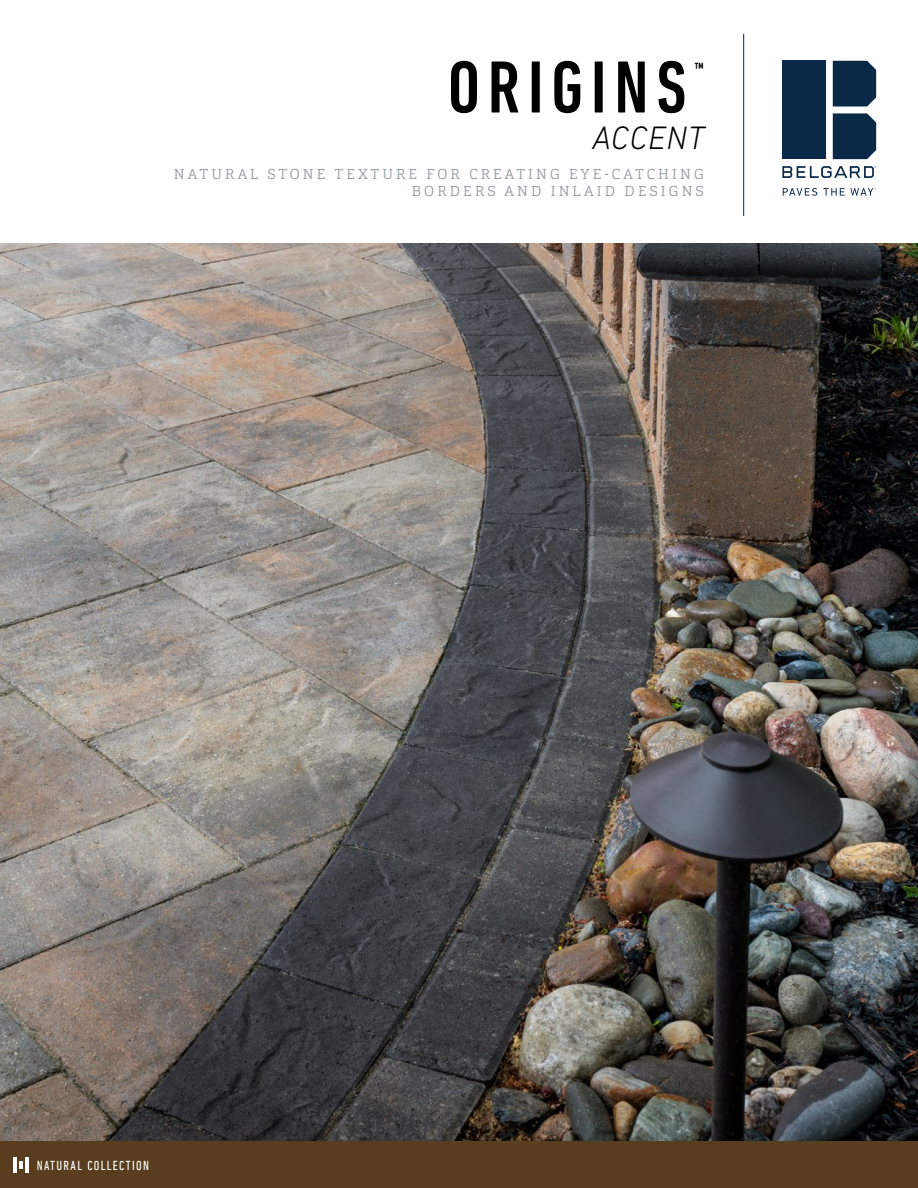
<style>
.page{position:relative;width:918px;height:1188px;background:#fff}
.page>*{position:absolute;margin:0;border:0;box-sizing:border-box;transform-origin:0 0}
.t1{font:500 condensed 75px "DIN Next LT Pro";letter-spacing:.1em;color:#000}
.t2{font:italic 300 33px "DIN Next LT Pro";letter-spacing:.02em;color:#000}
.t3{font:500 condensed 14.85px "DIN Next LT Pro";color:#000}
.t4{font:300 14.25px/18px "Cargan";letter-spacing:.215em;color:#959b9f;text-align:right}
.t5{font:condensed 13.35px "DIN Next LT Pro";letter-spacing:.1em;color:#fff}
</style>
<div class="page">
<hr style="left:743px;top:34px;width:1px;height:182px;background:#0a2947">
<div style="left:833px;top:61px;width:43px;height:46px;background:#0a2947"></div>
<div style="left:833px;top:113px;width:43px;height:46px;background:#0a2947"></div>
<div style="left:782px;top:61px;width:44px;height:98px;background:#0a2947"></div>
<svg style="left:782px;top:166px;width:94px;height:12px"></svg>
<svg style="left:783px;top:188px;width:34px;height:8px"></svg>
<svg style="left:823px;top:188px;width:53px;height:8px"></svg>
<div style="left:0;top:1141px;width:918px;height:47px;background:#583e1e"></div>
<hr style="left:14px;top:1158px;width:3px;height:15px;background:#fff">
<hr style="left:25px;top:1158px;width:3px;height:15px;background:#fff">
<svg style="left:19px;top:1162px;width:4px;height:7px"></svg>
<img style="left:0;top:243px;width:918px;height:898px">
<h1 class="t1" style="left:448px;top:45px;width:240px">ORIGINS</h1>
<p class="t3" style="left:694px;top:59px;width:11px">™</p>
<h2 class="t2" style="left:592px;top:118px;width:113px">ACCENT</h2>
<p class="t4" style="left:174px;top:165px;width:531px">NATURAL STONE TEXTURE FOR CREATING EYE-CATCHING<br>BORDERS AND INLAID DESIGNS</p>
<p class="t5" style="left:37px;top:1158px;width:114px">NATURAL COLLECTION</p>
</div>
